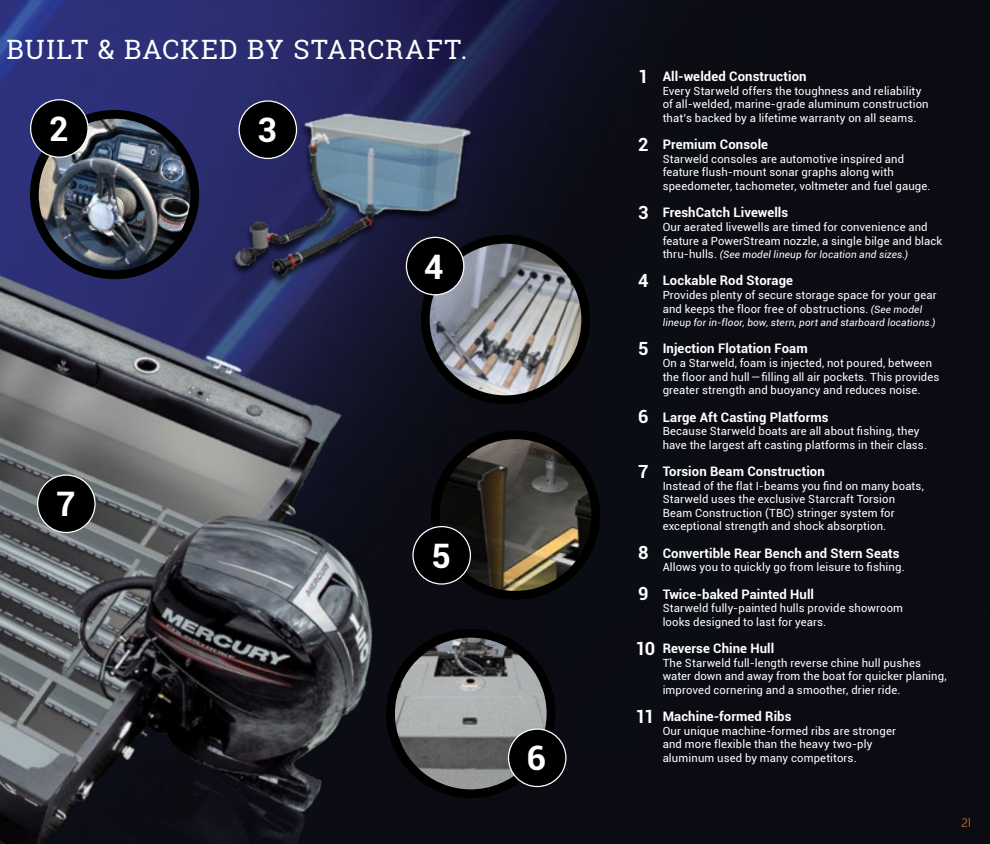
<style>
.page{position:relative;width:990px;height:844px;background:#fff}
.page>*{position:absolute;margin:0;border:0;box-sizing:border-box;transform-origin:0 0}
.t1{font:700 33.75px "Roboto";color:#fff}
.t2{font:26.62px "Roboto Slab";letter-spacing:.045em;color:#fff}
.t3{font:13.75px "Sancoale";color:#d77727}
.t4{font:700 13.12px "Roboto";letter-spacing:.005em;color:#fff}
.t5{font:11.25px/13.6px "Roboto";letter-spacing:.015em;color:#fff}
.t6{font:italic 10px "Roboto";letter-spacing:.015em;color:#fff}
.s1{font-size:18.12px}
.s2{font-style:normal;font-size:11.25px}
.s3{font-style:italic;font-size:10px}
</style>
<div class="page">
<div style="left:599px;top:0;width:391px;height:844px;background:#0b0b13"></div>
<img style="left:0;top:0;width:599px;height:844px">
<img style="left:425px;top:239px;width:161px;height:161px;border-radius:80px">
<div style="left:421px;top:235px;width:169px;height:169px;border:9px solid #000;border-radius:50%"></div>
<img style="left:34px;top:116px;width:161px;height:157px">
<div style="left:30px;top:110px;width:169px;height:169px;border:9px solid #000;border-radius:50%"></div>
<div style="left:229px;top:113px;width:247px;height:181px;background:#000;opacity:.75"></div>
<img style="left:225px;top:103px;width:259px;height:181px">
<img style="left:391px;top:633px;width:160px;height:161px;border-radius:80px">
<div style="left:386px;top:629px;width:169px;height:169px;border:9px solid #000;border-radius:50%"></div>
<img style="left:435px;top:435px;width:161px;height:160px;border-radius:80px">
<div style="left:431px;top:430px;width:169px;height:169px;border:9px solid #000;border-radius:50%"></div>
<div style="left:38px;top:475px;width:57px;height:57px;background:#000;border-radius:50%"></div>
<div style="left:37px;top:474px;width:59px;height:59px;border:1px solid #fff;border-radius:50%"></div>
<div style="left:31px;top:100px;width:57px;height:57px;background:#000;border-radius:50%"></div>
<div style="left:30px;top:99px;width:59px;height:59px;border:1px solid #fff;border-radius:50%"></div>
<div style="left:239px;top:101px;width:58px;height:57px;background:#000;border-radius:50%"></div>
<div style="left:238px;top:100px;width:59px;height:59px;border:1px solid #fff;border-radius:50%"></div>
<div style="left:406px;top:237px;width:58px;height:58px;background:#000;border-radius:50%"></div>
<div style="left:406px;top:237px;width:58px;height:58px;border:1px solid #fff;border-radius:50%"></div>
<div style="left:413px;top:526px;width:57px;height:58px;background:#000;border-radius:50%"></div>
<div style="left:412px;top:526px;width:59px;height:58px;border:1px solid #fff;border-radius:50%"></div>
<div style="left:509px;top:729px;width:57px;height:57px;background:#000;border-radius:50%"></div>
<div style="left:508px;top:728px;width:59px;height:59px;border:1px solid #fff;border-radius:50%"></div>
<h2 class="t2" style="left:7px;top:31px;width:462px">BUILT &amp; BACKED BY STARCRAFT.</h2>
<h1 class="t1" style="left:49px;top:105px;width:21px">2</h1>
<h1 class="t1" style="left:258px;top:107px;width:21px">3</h1>
<h1 class="t1" style="left:424px;top:243px;width:21px">4</h1>
<h1 class="t1" style="left:56px;top:481px;width:21px">7</h1>
<h1 class="t1" style="left:431px;top:532px;width:21px">5</h1>
<h1 class="t1" style="left:527px;top:734px;width:21px">6</h1>
<p class="t4" style="left:638px;top:67px;width:170px"><span class="s1">1</span> All-welded Construction</p>
<p class="t5" style="left:663px;top:83px;width:267px">Every Starweld offers the toughness and reliability of all-welded, marine-grade aluminum construction that’s backed by a lifetime warranty on all seams.</p>
<p class="t4" style="left:638px;top:135px;width:131px"><span class="s1">2</span> Premium Console</p>
<p class="t5" style="left:663px;top:152px;width:269px">Starweld consoles are automotive inspired and feature flush-mount sonar graphs along with speedometer, tachometer, voltmeter and fuel gauge.</p>
<p class="t4" style="left:638px;top:203px;width:152px"><span class="s1">3</span> FreshCatch Livewells</p>
<p class="t5" style="left:663px;top:220px;width:281px">Our aerated livewells are timed for convenience and feature a PowerStream nozzle, a single bilge and black</p>
<p class="t6" style="left:663px;top:248px;width:247px"><span class="s2">thru-hulls.</span> (See model lineup for location and sizes.)</p>
<p class="t4" style="left:638px;top:271px;width:156px"><span class="s1">4</span> Lockable Rod Storage</p>
<p class="t5" style="left:663px;top:288px;width:275px">Provides plenty of secure storage space for your gear and keeps the floor free of obstructions. <span class="s3">(See model</span></p>
<p class="t6" style="left:663px;top:316px;width:274px">lineup for in-floor, bow, stern, port and starboard locations.)</p>
<p class="t4" style="left:638px;top:339px;width:171px"><span class="s1">5</span> Injection Flotation Foam</p>
<p class="t5" style="left:663px;top:356px;width:278px">On a Starweld, foam is injected, not poured, between the floor and hull — filling all air pockets. This provides greater strength and buoyancy and reduces noise.</p>
<p class="t4" style="left:638px;top:407px;width:192px"><span class="s1">6</span> Large Aft Casting Platforms</p>
<p class="t5" style="left:663px;top:424px;width:266px">Because Starweld boats are all about fishing, they have the largest aft casting platforms in their class.</p>
<p class="t4" style="left:638px;top:462px;width:188px"><span class="s1">7</span> Torsion Beam Construction</p>
<p class="t5" style="left:663px;top:478px;width:263px">Instead of the flat I-beams you find on many boats, Starweld uses the exclusive Starcraft Torsion Beam Construction (TBC) stringer system for exceptional strength and shock absorption.</p>
<p class="t4" style="left:638px;top:544px;width:263px"><span class="s1">8</span> Convertible Rear Bench and Stern Seats</p>
<p class="t5" style="left:663px;top:560px;width:244px">Allows you to quickly go from leisure to fishing.</p>
<p class="t4" style="left:638px;top:584px;width:177px"><span class="s1">9</span> Twice-baked Painted Hull</p>
<p class="t5" style="left:663px;top:601px;width:242px">Starweld fully-painted hulls provide showroom looks designed to last for years.</p>
<p class="t4" style="left:635px;top:639px;width:140px"><span class="s1">10</span> Reverse Chine Hull</p>
<p class="t5" style="left:663px;top:655px;width:285px">The Starweld full-length reverse chine hull pushes water down and away from the boat for quicker planing, improved cornering and a smoother, drier ride.</p>
<p class="t4" style="left:635px;top:707px;width:158px"><span class="s1">11</span> Machine-formed Ribs</p>
<p class="t5" style="left:663px;top:723px;width:235px">Our unique machine-formed ribs are stronger and more flexible than the heavy two-ply aluminum used by many competitors.</p>
<p class="t3" style="left:962px;top:816px;width:11px">21</p>
</div>
